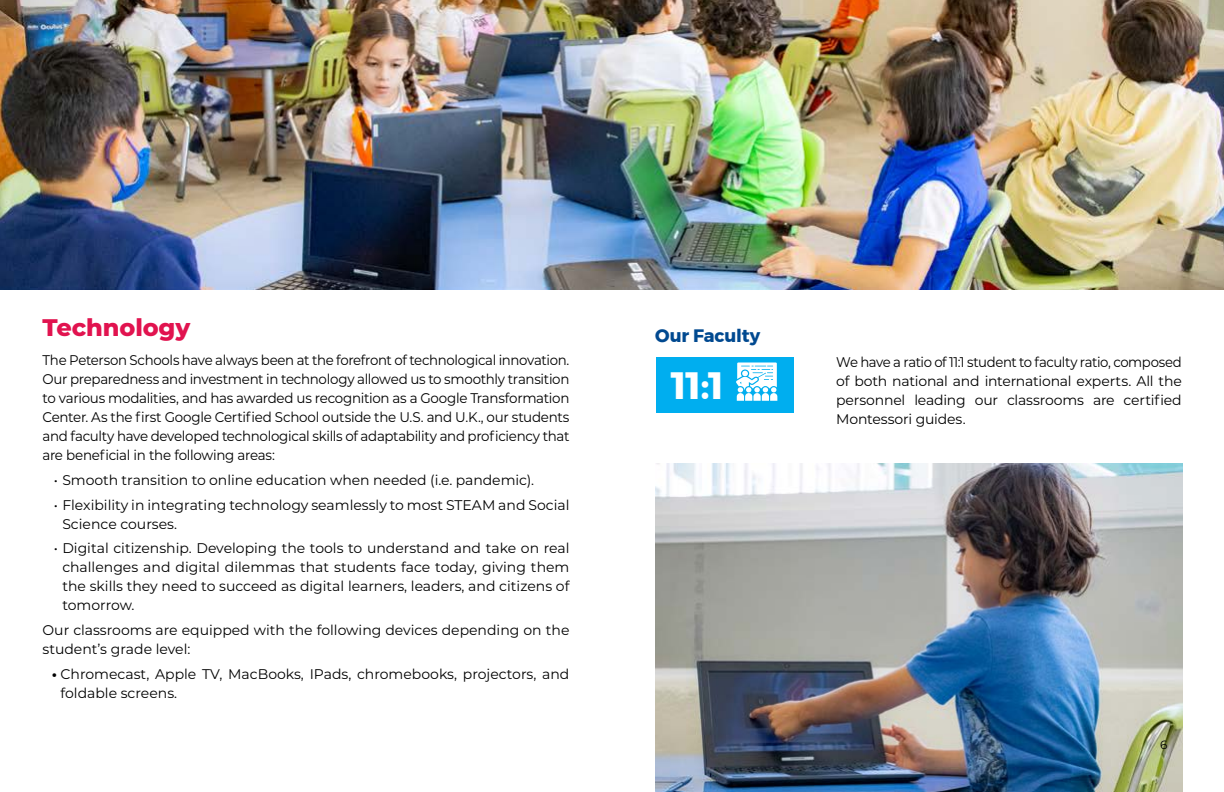
<style>
.page{position:relative;width:1224px;height:792px;background:#fff}
.page>*{position:absolute;margin:0;border:0;box-sizing:border-box;transform-origin:0 0}
.t1{font:700 38px "Montserrat";color:#fff}
.t2{font:800 24px "Montserrat";letter-spacing:-.005em;color:#e1134f}
.t3{font:700 18px "Montserrat";letter-spacing:-.01em;color:#004990}
.t4{font:14px/19px "Montserrat";color:#000;text-align:justify;scale:.95 1}
.t5{font:14px/19px "Montserrat";color:#000}
.t6{font:12px "Montserrat";color:#000}
.s1{font-weight:700}
</style>
<div class="page">
<img style="left:0;top:0;width:1224px;height:289px">
<div style="left:656px;top:357px;width:138px;height:56px;background:#00aeef"></div>
<svg style="left:736px;top:363px;width:41px;height:38px;background:#bfeafa"></svg>
<img style="left:656px;top:463px;width:526px;height:329px">
<h2 class="t2" style="left:43px;top:309px;width:149px">Technology</h2>
<p class="t4" style="left:43px;top:350px;width:556px">The Peterson Schools have always been at the forefront of technological innovation.<br>Our preparedness and investment in technology allowed us to smoothly transition to various modalities, and has awarded us recognition as a Google Transformation Center. As the first Google Certified School outside the U.S. and U.K., our students and faculty have developed technological skills of adaptability and proficiency that are beneficial in the following areas:</p>
<p class="t5" style="left:54px;top:470px;width:482px">• Smooth transition to online education when needed (i.e. pandemic).</p>
<p class="t5" style="left:62px;top:495px;width:509px;text-indent:-9px">• Flexibility in integrating technology seamlessly to most STEAM and Social<br>Science courses.</p>
<p class="t5" style="left:62px;top:538px;width:509px;text-align:justify;text-indent:-8px">• Digital citizenship. Developing the tools to understand and take on real challenges and digital dilemmas that students face today, giving them the skills they need to succeed as digital learners, leaders, and citizens of tomorrow.</p>
<p class="t5" style="left:43px;top:620px;width:528px">Our classrooms are equipped with the following devices depending on the student’s grade level:</p>
<p class="t5" style="left:61px;top:664px;width:510px;text-indent:-8px"><span class="s1">∙</span> Chromecast, Apple TV, MacBooks, IPads, chromebooks, projectors, and foldable screens.</p>
<p class="t3" style="left:655px;top:322px;width:107px">Our Faculty</p>
<h1 class="t1" style="left:671px;top:355px;width:54px">11:1</h1>
<p class="t4" style="left:836px;top:352px;width:365px">We have a ratio of 11:1 student to faculty ratio, composed of both national and international experts. All the personnel leading our classrooms are certified Montessori guides.</p>
<p class="t6" style="left:1160px;top:737px;width:9px">6</p>
</div>
